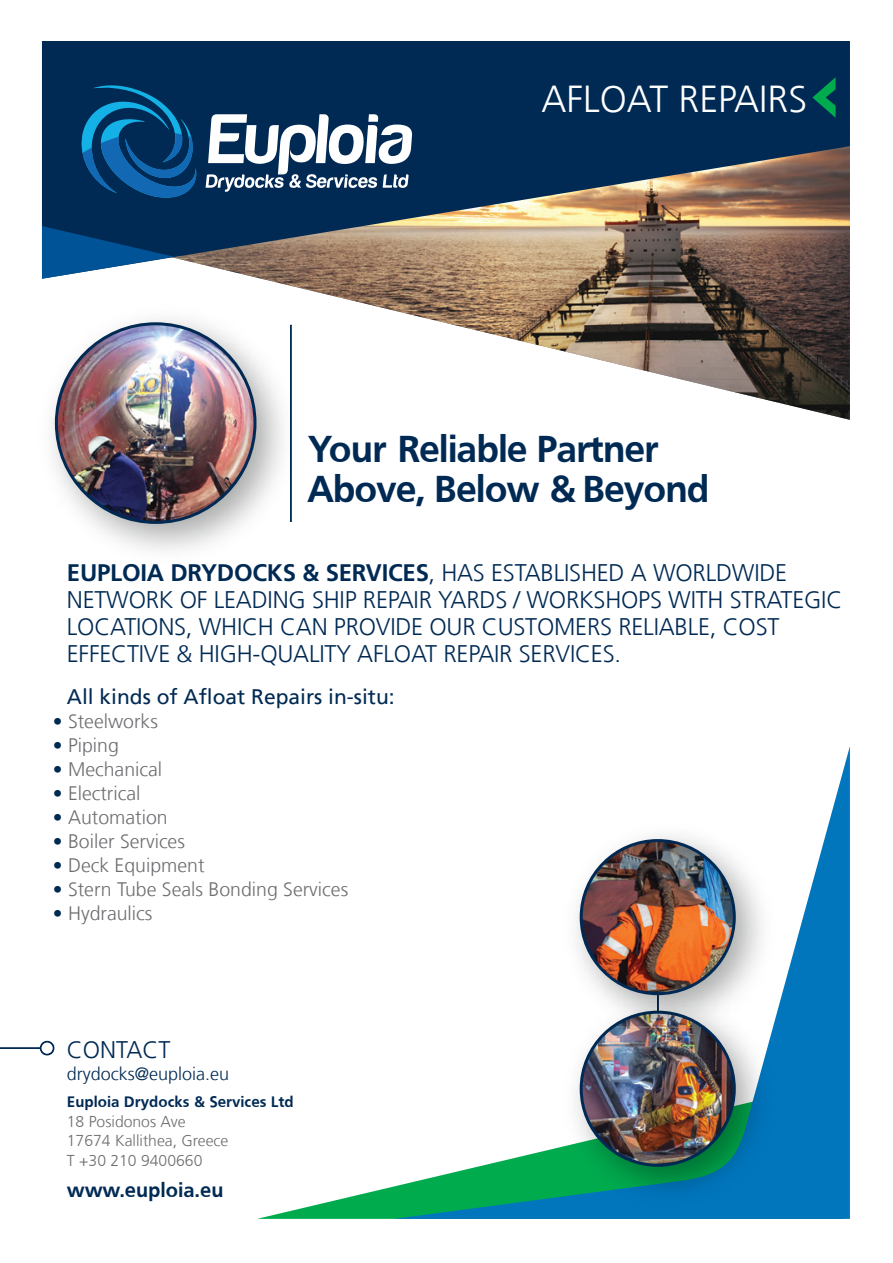
<style>
.page{position:relative;width:893px;height:1263px;background:#fff}
.page>*{position:absolute;margin:0;border:0;box-sizing:border-box;transform-origin:0 0}
.t1{font:700 38.85px/39.8px "Frutiger";letter-spacing:-.03em;color:#002a54}
.t2{font:300 37.5px "Frutiger LT Com";color:#fff}
.t3{font:300 24px/27px "Frutiger LT Com";letter-spacing:-.01em;color:#002a54}
.t4{font:21px "Frutiger LT";color:#002a54}
.t5{font:700 21px "Frutiger";letter-spacing:-.005em;color:#002a54}
.t6{font:300 19.5px "Frutiger LT Com";color:#6d6e71}
.t7{font:300 18px "Frutiger LT Com";color:#002a54}
.t8{font:300 15.75px/19.5px "Frutiger LT Com";color:#6d6e71}
.t9{font:700 15.75px "Frutiger";color:#002a54}
.s1{font-weight:700}
.s2{color:#002a54}
</style>
<div class="page">
<svg style="left:257px;top:1186px;width:137px;height:33px"></svg>
<svg style="left:394px;top:746px;width:456px;height:473px"></svg>
<img style="left:263px;top:279px;width:587px;height:141px">
<svg style="left:42px;top:41px;width:808px;height:238px;fill:#002a54"></svg>
<svg style="left:42px;top:226px;width:132px;height:53px"></svg>
<svg style="left:81px;top:78px;width:115px;height:120px"></svg>
<svg style="left:206px;top:114px;width:206px;height:78px"></svg>
<img style="left:538px;top:1047px;width:291px;height:172px">
<img style="left:581px;top:1012px;width:153px;height:153px;border-radius:77px">
<img style="left:508px;top:809px;width:342px;height:238px">
<img style="left:581px;top:840px;width:153px;height:154px;border-radius:77px">
<div style="left:580px;top:839px;width:156px;height:156px;border:3px solid #002a54;border-radius:50%"></div>
<svg style="left:0;top:1040px;width:55px;height:16px"></svg>
<img style="left:51px;top:293px;width:302px;height:257px">
<img style="left:56px;top:324px;width:199px;height:198px;border-radius:99px">
<div style="left:290px;top:325px;width:2px;height:197px;border:1px solid #002a54"></div>
<svg style="left:812px;top:77px;width:24px;height:41px"></svg>
<h2 class="t2" style="left:541px;top:77px;width:267px">AFLOAT REPAIRS</h2>
<h1 class="t1" style="left:307px;top:429px;width:404px">Your Reliable Partner<br>Above, Below &amp; Beyond</h1>
<p class="t3" style="left:67px;top:560px;width:777px"><span class="s1">EUPLOIA DRYDOCKS &amp; SERVICES</span>, HAS ESTABLISHED A WORLDWIDE NETWORK OF LEADING SHIP REPAIR YARDS / WORKSHOPS WITH STRATEGIC LOCATIONS, WHICH CAN PROVIDE OUR CUSTOMERS RELIABLE, COST EFFECTIVE &amp; HIGH-QUALITY AFLOAT REPAIR SERVICES.</p>
<p class="t4" style="left:67px;top:685px;width:329px">All kinds of Afloat Repairs in-situ:</p>
<p class="t6" style="left:53px;top:710px;width:107px"><span class="s2">•</span> Steelworks</p>
<p class="t6" style="left:53px;top:734px;width:68px"><span class="s2">•</span> Piping</p>
<p class="t6" style="left:53px;top:758px;width:111px"><span class="s2">•</span> Mechanical</p>
<p class="t6" style="left:53px;top:782px;width:89px"><span class="s2">•</span> Electrical</p>
<p class="t6" style="left:53px;top:806px;width:116px"><span class="s2">•</span> Automation</p>
<p class="t6" style="left:53px;top:830px;width:134px"><span class="s2">•</span> Boiler Services</p>
<p class="t6" style="left:53px;top:854px;width:153px"><span class="s2">•</span> Deck Equipment</p>
<p class="t6" style="left:53px;top:878px;width:297px"><span class="s2">•</span> Stern Tube Seals Bonding Services</p>
<p class="t6" style="left:53px;top:902px;width:101px"><span class="s2">•</span> Hydraulics</p>
<p class="t3" style="left:67px;top:1036px;width:105px">CONTACT</p>
<p class="t7" style="left:67px;top:1064px;width:164px">drydocks@euploia.eu</p>
<p class="t9" style="left:67px;top:1093px;width:228px">Euploia Drydocks &amp; Services Ltd</p>
<p class="t8" style="left:67px;top:1112px;width:163px">18 Posidonos Ave<br>17674 Kallithea, Greece<br>T +30 210 9400660</p>
<p class="t5" style="left:67px;top:1178px;width:158px">www.euploia.eu</p>
</div>
